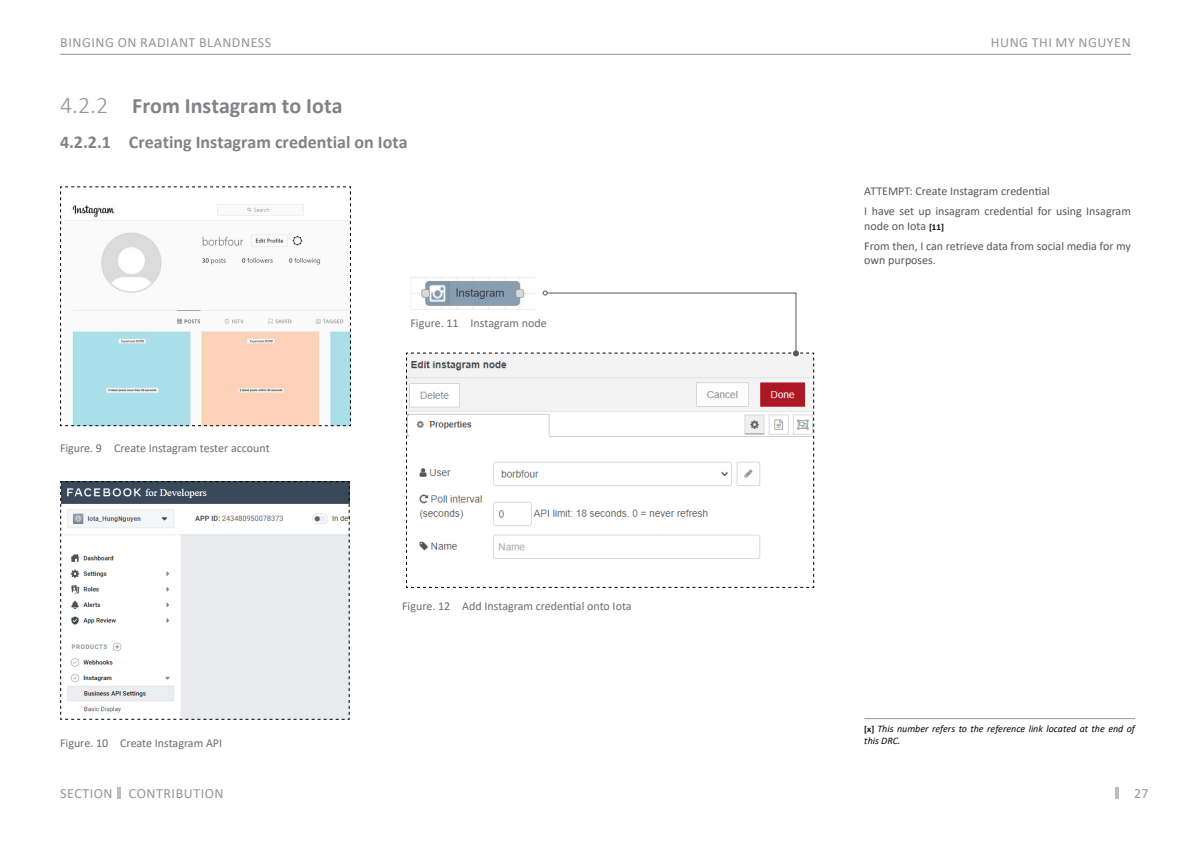
<style>
.page{position:relative;width:1191px;height:842px;background:#fff}
.page>*{position:absolute;margin:0;border:0;box-sizing:border-box;transform-origin:0 0}
.t1{font:700 22px "Calibri";color:#808285}
.t2{font:700 18px "Calibri";color:#808285}
.Page_number{font:14px "Calibri";letter-spacing:.04em;color:#939598}
.Texte{font:12px/14.4px "Calibri";color:#57585a}
.t3{font:12px "Calibri";color:#6c6d70}
.t4{font:italic 10px/12px "Calibri";color:#0c0806}
.s1{font-weight:300;font-size:24px;color:#939598}
.s2{font-weight:700;font-size:9px;color:#0c0806}
.s3{font-weight:700;font-style:normal;font-size:9px}
</style>
<div class="page">
<hr style="left:60px;top:54px;width:1071px;height:1px;background:#939598">
<svg style="left:1115px;top:787px;width:3px;height:12px"></svg>
<svg style="left:118px;top:787px;width:3px;height:12px"></svg>
<hr style="left:864px;top:718px;width:271px;height:1px;background:#939598">
<svg style="left:60px;top:186px;width:291px;height:240px"></svg>
<svg style="left:60px;top:481px;width:290px;height:239px"></svg>
<img style="left:410px;top:277px;width:124px;height:14px">
<svg style="left:406px;top:291px;width:408px;height:297px"></svg>
<p class="Page_number" style="left:60px;top:32px;width:213px">BINGING ON RADIANT BLANDNESS</p>
<p class="Page_number" style="left:991px;top:32px;width:141px">HUNG THI MY NGUYEN</p>
<p class="t1" style="left:60px;top:90px;width:284px"><span class="s1">4.2.2</span> From Instagram to Iota</p>
<p class="t2" style="left:60px;top:129px;width:349px">4.2.2.1 Creating Instagram credential on Iota</p>
<p class="t3" style="left:60px;top:439px;width:211px">Figure. 9 Create Instagram tester account</p>
<p class="t3" style="left:60px;top:734px;width:164px">Figure. 10 Create Instagram API</p>
<p class="t3" style="left:410px;top:314px;width:138px">Figure. 11 Instagram node</p>
<p class="t3" style="left:402px;top:597px;width:231px">Figure. 12 Add Instagram credential onto Iota</p>
<p class="Texte" style="left:864px;top:184px;width:187px">ATTEMPT: Create Instagram credential</p>
<p class="Texte" style="left:864px;top:204px;width:268px">I have set up insagram credential for using Insagram node on Iota <span class="s2">[11]</span></p>
<p class="Texte" style="left:864px;top:238px;width:268px">From then, I can retrieve data from social media for my own purposes.</p>
<p class="t4" style="left:864px;top:722px;width:272px"><span class="s3">[x]</span> This number refers to the reference link located at the end of this DRC.</p>
<p class="Page_number" style="left:129px;top:783px;width:96px">CONTRIBUTION</p>
<p class="Page_number" style="left:60px;top:783px;width:54px">SECTION</p>
<p class="Page_number" style="left:1134px;top:783px;width:16px">27</p>
</div>
